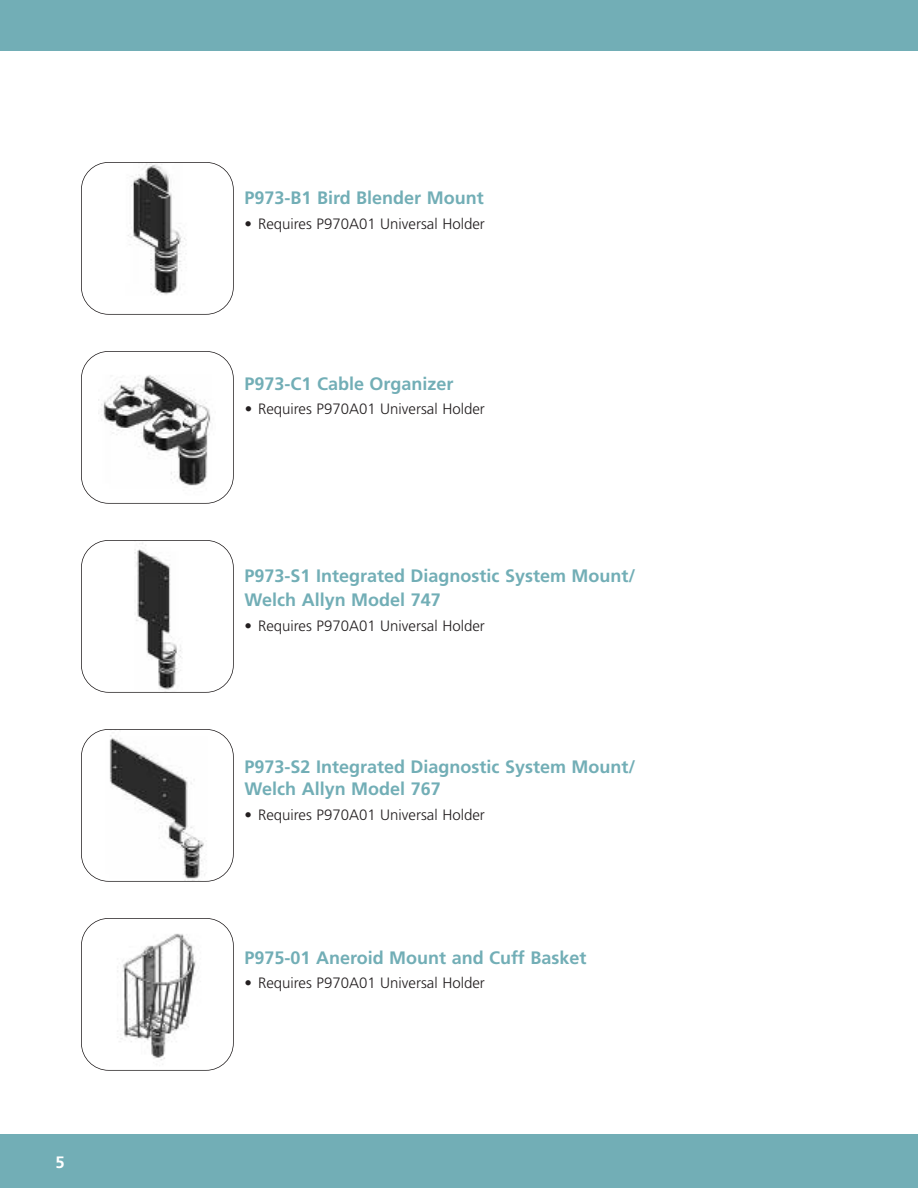
<style>
.page{position:relative;width:918px;height:1188px;background:#fff}
.page>*{position:absolute;margin:0;border:0;box-sizing:border-box;transform-origin:0 0}
.t1{font:700 18px/24px "Frutiger";color:#72aeb6}
.t2{font:700 16.5px "Frutiger";color:#fff}
.t3{font:300 15px "Frutiger";color:#231f20}
</style>
<div class="page">
<div style="left:0;top:1134px;width:918px;height:54px;background:#72aeb6"></div>
<div style="left:0;top:0;width:918px;height:51px;background:#72aeb6"></div>
<img style="left:103px;top:162px;width:82px;height:133px">
<div style="left:81px;top:162px;width:153px;height:153px;border:2px solid #231f20;border-radius:28px"></div>
<img style="left:99px;top:352px;width:117px;height:151px">
<div style="left:81px;top:351px;width:153px;height:153px;border:2px solid #231f20;border-radius:28px"></div>
<img style="left:99px;top:541px;width:117px;height:151px">
<div style="left:81px;top:540px;width:153px;height:153px;border:2px solid #231f20;border-radius:28px"></div>
<img style="left:99px;top:730px;width:117px;height:151px">
<div style="left:81px;top:729px;width:153px;height:153px;border:2px solid #231f20;border-radius:28px"></div>
<img style="left:81px;top:922px;width:152px;height:148px">
<div style="left:81px;top:918px;width:153px;height:153px;border:2px solid #231f20;border-radius:28px"></div>
<p class="t2" style="left:56px;top:1156px;width:11px">5</p>
<p class="t1" style="left:245px;top:187px;width:241px">P973-B1 Bird Blender Mount</p>
<p class="t3" style="left:245px;top:217px;width:242px">• Requires P970A01 Universal Holder</p>
<p class="t1" style="left:245px;top:373px;width:211px">P973-C1 Cable Organizer</p>
<p class="t3" style="left:245px;top:403px;width:242px">• Requires P970A01 Universal Holder</p>
<p class="t1" style="left:245px;top:565px;width:393px">P973-S1 Integrated Diagnostic System Mount/<br>Welch Allyn Model 747</p>
<p class="t3" style="left:245px;top:619px;width:242px">• Requires P970A01 Universal Holder</p>
<p class="t1" style="left:245px;top:757px;width:393px;line-height:21.8px">P973-S2 Integrated Diagnostic System Mount/<br>Welch Allyn Model 767</p>
<p class="t3" style="left:245px;top:808px;width:242px">• Requires P970A01 Universal Holder</p>
<p class="t1" style="left:245px;top:947px;width:343px">P975-01 Aneroid Mount and Cuff Basket</p>
<p class="t3" style="left:245px;top:977px;width:242px">• Requires P970A01 Universal Holder</p>
</div>
